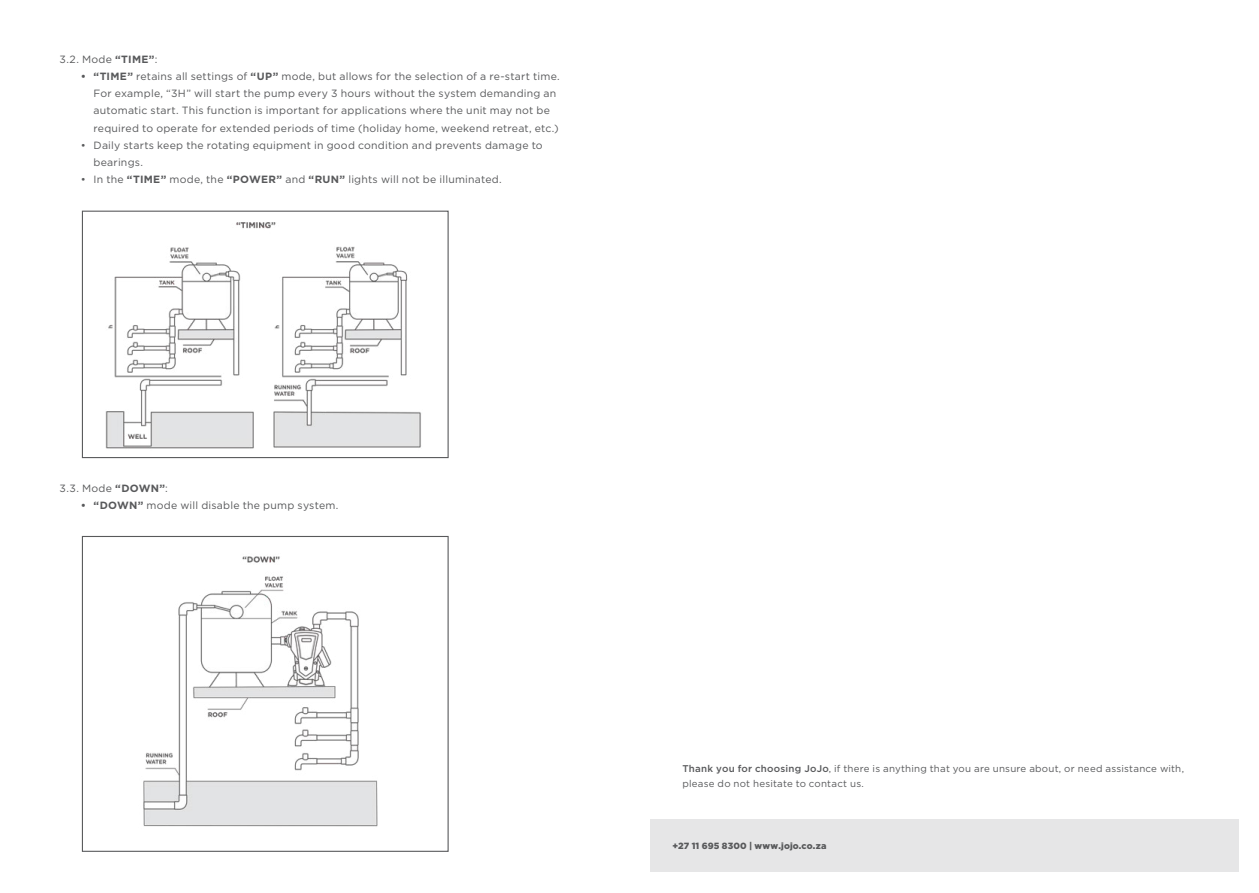
<style>
.page{position:relative;width:1259px;height:893px;background:#fff}
.page>*{position:absolute;margin:0;border:0;box-sizing:border-box;transform-origin:0 0}
.t1{font:10.5px/17.2px "Gotham";letter-spacing:.02em;color:#58595b}
.t2{font:9.75px/14.9px "Gotham";letter-spacing:.025em;color:#58595b}
.t3{font:900 9px "Gotham";letter-spacing:.015em;color:#58595b}
.s1{font-weight:700}
.s2{font-weight:500}
</style>
<div class="page">
<div style="left:651px;top:819px;width:588px;height:53px;background:#e6e6e7"></div>
<div style="left:82px;top:211px;width:367px;height:247px;border:1px solid #58595b"></div>
<div style="left:82px;top:536px;width:367px;height:316px;border:1px solid #58595b"></div>
<img style="left:143px;top:556px;width:235px;height:271px">
<img style="left:101px;top:212px;width:328px;height:237px">
<p class="t1" style="left:60px;top:50px;width:99px">3.2. Mode <span class="s1">“TIME”</span>:</p>
<p class="t1" style="left:94px;top:67px;width:468px;text-indent:-13px"><span class="s1">• “TIME”</span> retains all settings of <span class="s1">“UP”</span> mode, but allows for the selection of a re-start time.<br>For example, “3H” will start the pump every 3 hours without the system demanding an automatic start. This function is important for applications where the unit may not be required to operate for extended periods of time (holiday home, weekend retreat, etc.)</p>
<p class="t1" style="left:94px;top:136px;width:450px;text-indent:-13px">• Daily starts keep the rotating equipment in good condition and prevents damage to bearings.</p>
<p class="t1" style="left:81px;top:171px;width:422px">• In the <span class="s1">“TIME”</span> mode, the <span class="s1">“POWER”</span> and <span class="s1">“RUN”</span> lights will not be illuminated.</p>
<p class="t1" style="left:60px;top:479px;width:110px">3.3. Mode <span class="s1">“DOWN”</span>:</p>
<p class="t1" style="left:81px;top:497px;width:259px"><span class="s1">• “DOWN”</span> mode will disable the pump system.</p>
<p class="t2" style="left:682px;top:761px;width:503px"><span class="s2">Thank you for choosing JoJo</span>, if there is anything that you are unsure about, or need assistance with, please do not hesitate to contact us.</p>
<p class="t3" style="left:672px;top:839px;width:155px">+27 11 695 8300 | www.jojo.co.za</p>
</div>
